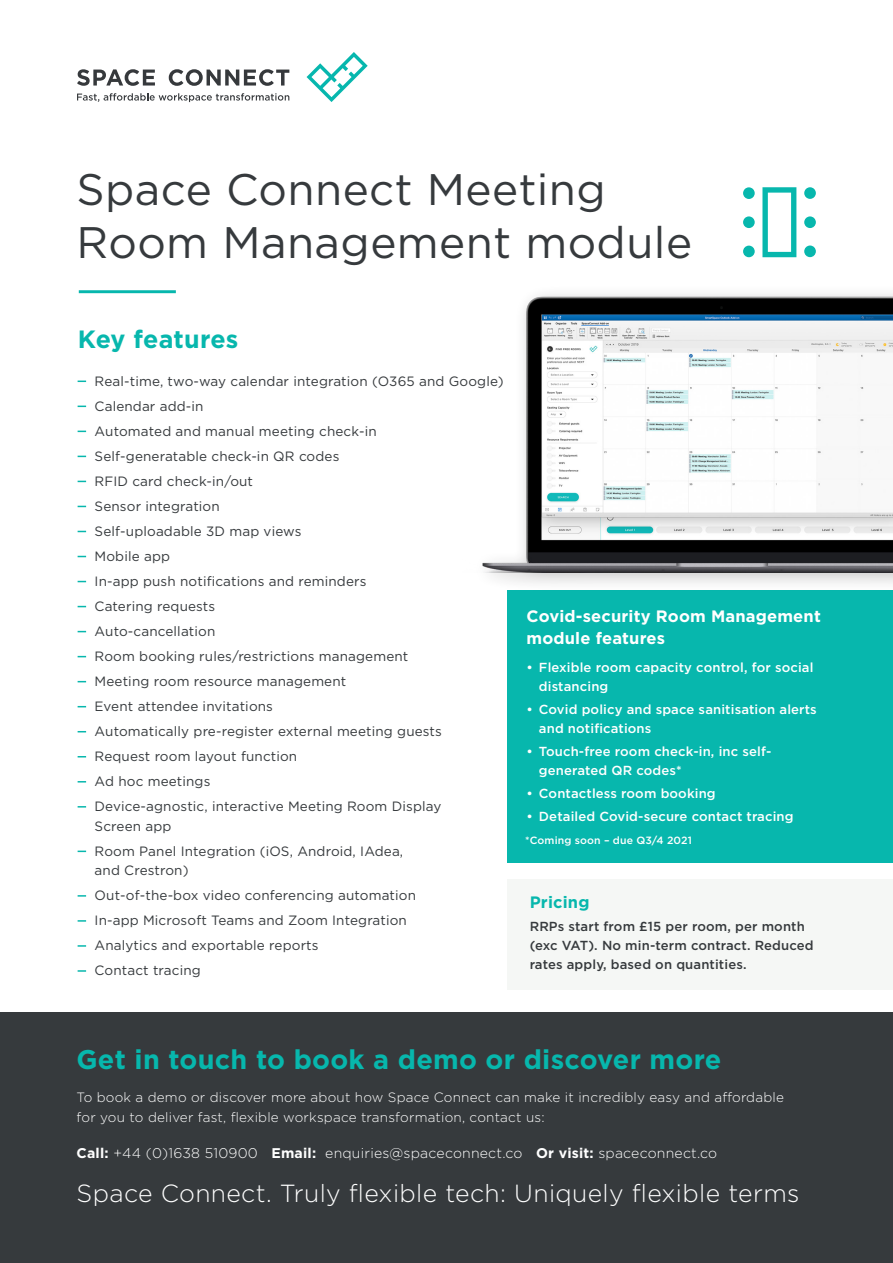
<style>
.page{position:relative;width:893px;height:1263px;background:#fff}
.page>*{position:absolute;margin:0;border:0;box-sizing:border-box;transform-origin:0 0}
.t1{font:44.1px/52.9px "Gotham";letter-spacing:.01em;color:#363a3d}
.sub_heads_PS{font:700 27px "Gotham";letter-spacing:.01em;color:#07b7ad}
.t2{font:700 24.9px "Gotham";letter-spacing:.005em;color:#07b7ad}
.Text_PS{font:300 24.75px "Gotham";letter-spacing:.015em;color:#fff}
.t3{font:700 16.5px/22.5px "Gotham";letter-spacing:.01em;color:#fff}
.t4{font:700 16.5px "Gotham";letter-spacing:.01em;color:#07b7ad}
.Text_PS-2{font:300 14.1px "Gotham";letter-spacing:.015em;color:#fff}
.t5{font:13.5px/19.5px "Gotham";letter-spacing:.01em;color:#363a3d}
.Text_PS-3{font:300 13.5px/19.5px "Gotham";letter-spacing:.015em;color:#fff}
.t6{font:500 13.05px/18.9px "Gotham";letter-spacing:.01em;color:#fff}
.t7{font:500 13.05px/18.9px "Gotham";letter-spacing:.01em;color:#363a3d}
.t8{font:500 10.5px "Gotham";letter-spacing:.01em;color:#fff}
.s1{font-weight:700}
</style>
<div class="page">
<hr style="left:79px;top:290px;width:97px;height:3px;background:#07b7ad">
<svg style="left:307px;top:52px;width:61px;height:50px"></svg>
<svg style="left:77px;top:69px;width:212px;height:17px"></svg>
<svg style="left:77px;top:93px;width:212px;height:9px"></svg>
<svg style="left:78px;top:850px;width:8px;height:2px"></svg>
<svg style="left:78px;top:895px;width:8px;height:2px"></svg>
<svg style="left:78px;top:920px;width:8px;height:2px"></svg>
<svg style="left:78px;top:945px;width:8px;height:2px"></svg>
<svg style="left:78px;top:970px;width:8px;height:2px"></svg>
<div style="left:0;top:1012px;width:893px;height:251px;background:#363a3d"></div>
<svg style="left:743px;top:187px;width:73px;height:70px"></svg>
<div style="left:507px;top:590px;width:386px;height:272px;background:#07b7ad"></div>
<div style="left:507px;top:879px;width:386px;height:111px;background:#f5f7f5"></div>
<div style="left:471px;top:284px;width:422px;height:309px;background:#231f20;opacity:.25"></div>
<img style="left:471px;top:297px;width:422px;height:276px">
<p class="t1" style="left:77px;top:162px;width:617px">Space Connect Meeting<br>Room Management module</p>
<p class="t2" style="left:78px;top:323px;width:162px">Key features</p>
<p class="t5" style="left:95px;top:371px;width:410px">Real-time, two-way calendar integration (O365 and Google)</p>
<p class="t5" style="left:95px;top:396px;width:110px">Calendar add-in</p>
<p class="t5" style="left:95px;top:421px;width:284px">Automated and manual meeting check-in</p>
<p class="t5" style="left:95px;top:446px;width:246px">Self-generatable check-in QR codes</p>
<p class="t5" style="left:95px;top:471px;width:160px">RFID card check-in/out</p>
<p class="t5" style="left:95px;top:496px;width:127px">Sensor integration</p>
<p class="t5" style="left:95px;top:521px;width:208px">Self-uploadable 3D map views</p>
<p class="t5" style="left:95px;top:546px;width:77px">Mobile app</p>
<p class="t5" style="left:95px;top:571px;width:273px">In-app push notifications and reminders</p>
<p class="t5" style="left:95px;top:596px;width:122px">Catering requests</p>
<p class="t5" style="left:95px;top:621px;width:122px">Auto-cancellation</p>
<p class="t5" style="left:95px;top:646px;width:315px">Room booking rules/restrictions management</p>
<p class="t5" style="left:95px;top:671px;width:253px">Meeting room resource management</p>
<p class="t5" style="left:95px;top:696px;width:180px">Event attendee invitations</p>
<p class="t5" style="left:95px;top:721px;width:349px">Automatically pre-register external meeting guests</p>
<p class="t5" style="left:95px;top:746px;width:204px">Request room layout function</p>
<p class="t5" style="left:95px;top:771px;width:117px">Ad hoc meetings</p>
<p class="t5" style="left:95px;top:796px;width:348px">Device-agnostic, interactive Meeting Room Display<br>Screen app</p>
<p class="t5" style="left:95px;top:841px;width:310px">Room Panel Integration (iOS, Android, IAdea, and Crestron)</p>
<p class="t5" style="left:95px;top:885px;width:323px">Out-of-the-box video conferencing automation</p>
<p class="t5" style="left:95px;top:910px;width:314px">In-app Microsoft Teams and Zoom Integration</p>
<p class="t5" style="left:95px;top:935px;width:225px">Analytics and exportable reports</p>
<p class="t5" style="left:95px;top:960px;width:108px">Contact tracing</p>
<p class="t3" style="left:527px;top:605px;width:296px">Covid-security Room Management module features</p>
<p class="t6" style="left:539px;top:658px;width:276px;text-indent:-12px">• Flexible room capacity control, for social distancing</p>
<p class="t6" style="left:539px;top:700px;width:279px;text-indent:-12px">• Covid policy and space sanitisation alerts and notifications</p>
<p class="t6" style="left:539px;top:742px;width:234px;text-indent:-12px">• Touch-free room check-in, inc self&shy;generated QR codes*</p>
<p class="t6" style="left:527px;top:783px;width:191px">• Contactless room booking</p>
<p class="t6" style="left:527px;top:807px;width:269px">• Detailed Covid-secure contact tracing</p>
<p class="t8" style="left:525px;top:833px;width:168px">*Coming soon – due Q3/4 2021</p>
<p class="t4" style="left:530px;top:891px;width:61px">Pricing</p>
<p class="t7" style="left:530px;top:917px;width:285px">RRPs start from £15 per room, per month (exc VAT). No min-term contract. Reduced rates apply, based on quantities.</p>
<p class="sub_heads_PS" style="left:77px;top:1042px;width:646px">Get in touch to book a demo or discover more</p>
<p class="Text_PS-3" style="left:77px;top:1087px;width:709px">To book a demo or discover more about how Space Connect can make it incredibly easy and affordable for you to deliver fast, flexible workspace transformation, contact us:</p>
<p class="Text_PS-2" style="left:77px;top:1144px;width:642px"><span class="s1">Call:</span> +44 (0)1638 510900 <span class="s1">Email:</span> enquiries@spaceconnect.co <span class="s1">Or visit:</span> spaceconnect.co</p>
<p class="Text_PS" style="left:77px;top:1177px;width:724px">Space Connect. Truly flexible tech: Uniquely flexible terms</p>
</div>
